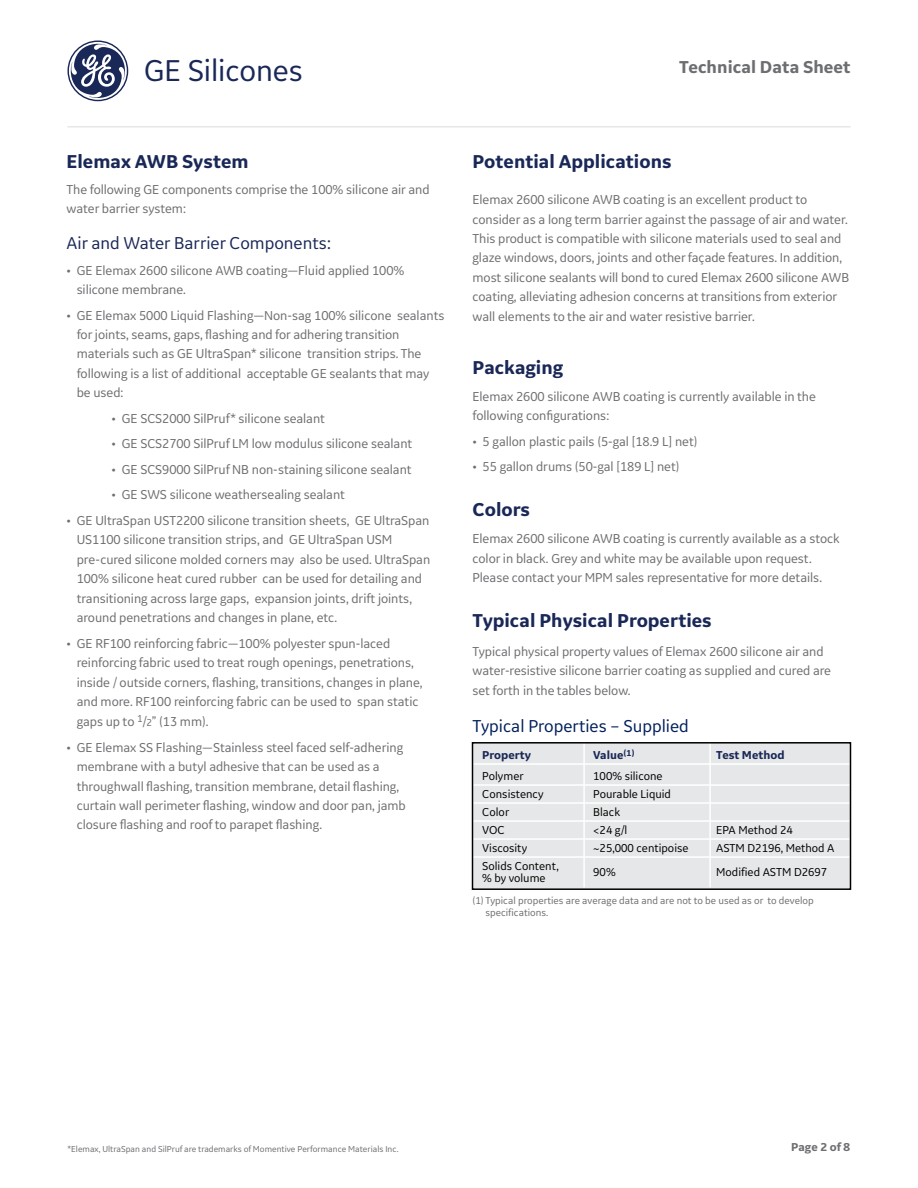
<style>
.page{position:relative;width:918px;height:1188px;background:#fff}
.page>*{position:absolute;margin:0;border:0;box-sizing:border-box;transform-origin:0 0}
.t1{font:31.5px "GE Inspira Sans";letter-spacing:-.005em;color:#1a2857}
.t2{font:700 19.5px "GE Inspira Sans";color:#1a2857}
.t3{font:18px "GE Inspira Sans";color:#1a2857}
.t4{font:18px "GE Inspira Sans";color:#001f5b}
.t5{font:700 18px "GE Inspira Sans";color:#6d6e71}
.t6{font:13.5px/19.5px "GE Inspira Sans";letter-spacing:-.005em;color:#6d6e71}
.t7{font:12px "GE Inspira Sans";color:#000}
.t8{font:700 12px "GE Inspira Sans";color:#1a2857}
.t9{font:700 12px "GE Inspira Sans";color:#6d6e71}
.t10{font:10.5px/12px "GE Inspira Sans";color:#6d6e71}
.t11{font:9px "GE Inspira Sans";color:#6d6e71}
.s1{font-size:10.5px}
</style>
<div class="page">
<div style="left:472px;top:742px;width:378px;height:147px;background:#e6e7e8"></div>
<hr style="left:68px;top:126px;width:782px;height:2px;background:#e6e7e8">
<svg style="left:68px;top:40px;width:60px;height:61px"></svg>
<hr style="left:583px;top:743px;width:2px;height:144px;background:#fff">
<hr style="left:709px;top:743px;width:2px;height:144px;background:#fff">
<hr style="left:473px;top:763px;width:377px;height:2px;background:#fff">
<hr style="left:473px;top:784px;width:377px;height:2px;background:#fff">
<hr style="left:473px;top:802px;width:377px;height:2px;background:#fff">
<hr style="left:473px;top:820px;width:377px;height:2px;background:#fff">
<hr style="left:473px;top:838px;width:377px;height:2px;background:#fff">
<hr style="left:473px;top:856px;width:377px;height:2px;background:#fff">
<div style="left:472px;top:742px;width:379px;height:148px;border:2px solid #000"></div>
<h1 class="t1" style="left:144px;top:51px;width:160px">GE Silicones</h1>
<h3 class="t5" style="left:679px;top:56px;width:173px">Technical Data Sheet</h3>
<h2 class="t2" style="left:67px;top:149px;width:184px">Elemax AWB System</h2>
<p class="t6" style="left:67px;top:179px;width:364px">The following GE components comprise the 100% silicone air and water barrier system:</p>
<h3 class="t3" style="left:67px;top:232px;width:266px">Air and Water Barrier Components:</h3>
<p class="t6" style="left:77px;top:260px;width:329px;text-indent:-10px">• GE Elemax 2600 silicone AWB coating—Fluid applied 100% silicone membrane.</p>
<p class="t6" style="left:77px;top:305px;width:369px;text-indent:-10px">• GE Elemax 5000 Liquid Flashing—Non-sag 100% silicone sealants for joints, seams, gaps, flashing and for adhering transition materials such as GE UltraSpan* silicone transition strips. The following is a list of additional acceptable GE sealants that may be used:</p>
<p class="t6" style="left:112px;top:408px;width:215px">• GE SCS2000 SilPruf* silicone sealant</p>
<p class="t6" style="left:112px;top:434px;width:302px">• GE SCS2700 SilPruf LM low modulus silicone sealant</p>
<p class="t6" style="left:112px;top:459px;width:302px">• GE SCS9000 SilPruf NB non-staining silicone sealant</p>
<p class="t6" style="left:112px;top:485px;width:235px">• GE SWS silicone weathersealing sealant</p>
<p class="t6" style="left:77px;top:510px;width:355px;text-indent:-10px">• GE UltraSpan UST2200 silicone transition sheets, GE UltraSpan US1100 silicone transition strips, and GE UltraSpan USM pre-cured silicone molded corners may also be used. UltraSpan 100% silicone heat cured rubber can be used for detailing and transitioning across large gaps, expansion joints, drift joints, around penetrations and changes in plane, etc.</p>
<p class="t6" style="left:77px;top:633px;width:347px;text-indent:-10px">• GE RF100 reinforcing fabric—100% polyester spun-laced reinforcing fabric used to treat rough openings, penetrations, inside / outside corners, flashing, transitions, changes in plane, and more. RF100 reinforcing fabric can be used to span static gaps up to <sup>1</sup>/<span class="s1">2</span>” (13 mm).</p>
<p class="t6" style="left:77px;top:737px;width:331px;text-indent:-10px">• GE Elemax SS Flashing—Stainless steel faced self-adhering membrane with a butyl adhesive that can be used as a throughwall flashing, transition membrane, detail flashing, curtain wall perimeter flashing, window and door pan, jamb closure flashing and roof to parapet flashing.</p>
<h2 class="t2" style="left:472px;top:149px;width:200px">Potential Applications</h2>
<p class="t6" style="left:472px;top:189px;width:378px">Elemax 2600 silicone AWB coating is an excellent product to consider as a long term barrier against the passage of air and water.<br>This product is compatible with silicone materials used to seal and glaze windows, doors, joints and other façade features. In addition, most silicone sealants will bond to cured Elemax 2600 silicone AWB coating, alleviating adhesion concerns at transitions from exterior wall elements to the air and water resistive barrier.</p>
<h2 class="t2" style="left:472px;top:355px;width:92px">Packaging</h2>
<p class="t6" style="left:472px;top:386px;width:345px">Elemax 2600 silicone AWB coating is currently available in the following configurations:</p>
<p class="t6" style="left:472px;top:431px;width:226px">• 5 gallon plastic pails (5-gal [18.9 L] net)</p>
<p class="t6" style="left:472px;top:456px;width:209px">• 55 gallon drums (50-gal [189 L] net)</p>
<h2 class="t2" style="left:472px;top:497px;width:59px">Colors</h2>
<p class="t6" style="left:472px;top:528px;width:369px">Elemax 2600 silicone AWB coating is currently available as a stock color in black. Grey and white may be available upon request.<br>Please contact your MPM sales representative for more details.</p>
<h2 class="t2" style="left:472px;top:608px;width:241px">Typical Physical Properties</h2>
<p class="t6" style="left:472px;top:641px;width:360px">Typical physical property values of Elemax 2600 silicone air and water-resistive silicone barrier coating as supplied and cured are set forth in the tables below.</p>
<h3 class="t4" style="left:472px;top:715px;width:218px">Typical Properties – Supplied</h3>
<p class="t8" style="left:482px;top:747px;width:50px">Property</p>
<p class="t8" style="left:593px;top:747px;width:43px">Value<sup>(1)</sup></p>
<p class="t8" style="left:716px;top:747px;width:70px">Test Method</p>
<p class="t7" style="left:482px;top:768px;width:43px">Polymer</p>
<p class="t7" style="left:593px;top:768px;width:71px">100% silicone</p>
<p class="t7" style="left:482px;top:786px;width:63px">Consistency</p>
<p class="t7" style="left:593px;top:786px;width:79px">Pourable Liquid</p>
<p class="t7" style="left:482px;top:804px;width:28px">Color</p>
<p class="t7" style="left:593px;top:804px;width:28px">Black</p>
<p class="t7" style="left:482px;top:822px;width:24px">VOC</p>
<p class="t7" style="left:593px;top:822px;width:35px">&lt;24 g/l</p>
<p class="t7" style="left:716px;top:822px;width:78px">EPA Method 24</p>
<p class="t7" style="left:482px;top:840px;width:47px">Viscosity</p>
<p class="t7" style="left:593px;top:840px;width:97px">~25,000 centipoise</p>
<p class="t7" style="left:716px;top:840px;width:120px">ASTM D2196, Method A</p>
<p class="t7" style="left:482px;top:858px;width:78px">Solids Content,</p>
<p class="t7" style="left:593px;top:864px;width:24px">90%</p>
<p class="t7" style="left:716px;top:864px;width:113px">Modified ASTM D2697</p>
<p class="t7" style="left:482px;top:870px;width:65px">% by volume</p>
<p class="t10" style="left:485px;top:895px;width:330px;text-indent:-13px">(1) Typical properties are average data and are not to be used as or to develop specifications.</p>
<p class="t11" style="left:68px;top:1143px;width:333px">*Elemax, UltraSpan and SilPruf are trademarks of Momentive Performance Materials Inc.</p>
<p class="t9" style="left:791px;top:1140px;width:61px">Page 2 of 8</p>
</div>
